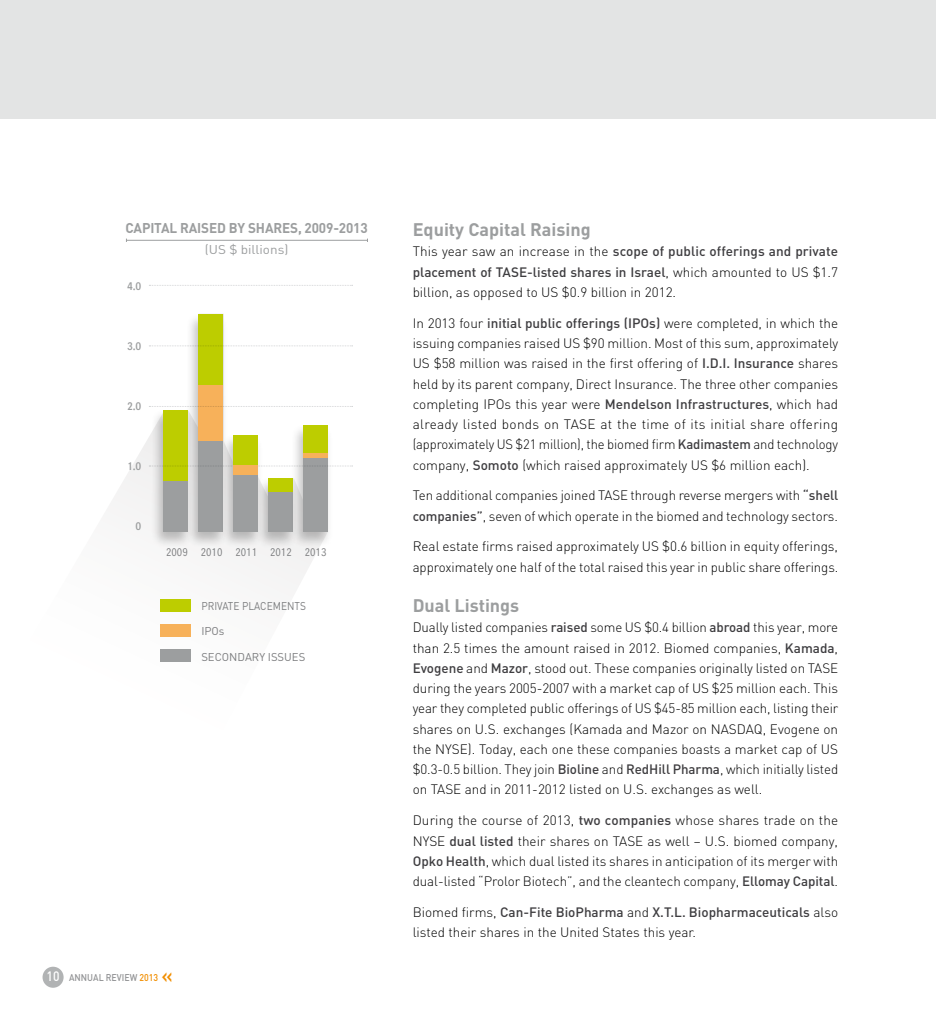
<style>
.page{position:relative;width:936px;height:1021px;background:#fff}
.page>*{position:absolute;margin:0;border:0;box-sizing:border-box;transform-origin:0 0}
.t1{font:700 18px "DIN";color:#9c9e9f}
.t2{font:700 14.1px "DIN";letter-spacing:-.01em;color:#9c9e9f;scale:.96 1}
.t3{font:14.1px "Eleganti";color:#7b7c7e;scale:.94 1}
.t4{font:500 14.1px "Eleganti";color:#9c9e9f;scale:.94 1}
.t5{font:300 13.5px/20.2px "DIN";letter-spacing:-.005em;color:#000;text-align:justify}
.t6{font:12.6px "DIN";color:#9c9e9f;scale:1.07 1}
.t7{font:11.25px "DIN";color:#7b7c7e}
.t8{font:11.25px "DIN";color:#7b7c7e;scale:.9 1}
.t9{font:500 9.75px "DIN";color:#929395;scale:.9 1}
.s1{font-size:13.5px;color:#fff}
.s2{color:#f18e00}
.s3{font-weight:500;color:#3e3d40}
</style>
<div class="page">
<div style="left:43px;top:966px;width:21px;height:21px;background:#b1b3b4;border-radius:50%"></div>
<div style="left:0;top:0;width:935px;height:119px;background:#e3e4e4"></div>
<svg style="left:113px;top:346px;width:215px;height:316px"></svg>
<div style="left:185px;top:312px;width:43px;height:236px;background:#000;opacity:.25"></div>
<div style="left:198px;top:314px;width:25px;height:217px;background:#bdcd00"></div>
<div style="left:198px;top:440px;width:25px;height:91px;background:#9c9e9f"></div>
<div style="left:198px;top:385px;width:25px;height:55px;background:#f7b15a"></div>
<div style="left:150px;top:409px;width:43px;height:139px;background:#000;opacity:.25"></div>
<div style="left:163px;top:410px;width:25px;height:121px;background:#bdcd00"></div>
<div style="left:163px;top:481px;width:25px;height:50px;background:#9c9e9f"></div>
<div style="left:255px;top:477px;width:43px;height:71px;background:#000;opacity:.25"></div>
<div style="left:269px;top:478px;width:24px;height:53px;background:#bdcd00"></div>
<div style="left:269px;top:491px;width:24px;height:40px;background:#9c9e9f"></div>
<div style="left:220px;top:433px;width:43px;height:115px;background:#000;opacity:.25"></div>
<div style="left:233px;top:435px;width:25px;height:96px;background:#bdcd00"></div>
<div style="left:233px;top:466px;width:25px;height:65px;background:#9c9e9f"></div>
<div style="left:290px;top:424px;width:43px;height:124px;background:#000;opacity:.25"></div>
<div style="left:303px;top:425px;width:25px;height:106px;background:#bdcd00"></div>
<div style="left:303px;top:456px;width:25px;height:75px;background:#9c9e9f"></div>
<svg style="left:149px;top:285px;width:203px;height:1px"></svg>
<svg style="left:149px;top:345px;width:203px;height:1px"></svg>
<svg style="left:149px;top:406px;width:203px;height:1px"></svg>
<svg style="left:149px;top:465px;width:203px;height:1px"></svg>
<div style="left:233px;top:466px;width:25px;height:9px;background:#f7b15a"></div>
<hr style="left:303px;top:453px;width:25px;height:4px;background:#f7b15a">
<div style="left:160px;top:649px;width:31px;height:12px;background:#9c9e9f"></div>
<div style="left:160px;top:624px;width:31px;height:12px;background:#f7b15a"></div>
<div style="left:160px;top:599px;width:31px;height:13px;background:#bdcd00"></div>
<hr style="left:126px;top:240px;width:241px;height:1px;background:#9c9e9f">
<p class="t2" style="left:125px;top:218px;width:254px">CAPITAL RAISED BY SHARES, 2009-2013</p>
<p class="t6" style="left:205px;top:241px;width:78px">)US $ billions(</p>
<p class="t4" style="left:127px;top:280px;width:17px">4.0</p>
<p class="t4" style="left:127px;top:340px;width:17px">3.0</p>
<p class="t4" style="left:127px;top:400px;width:17px">2.0</p>
<p class="t4" style="left:127px;top:460px;width:17px">1.0</p>
<p class="t4" style="left:135px;top:520px;width:8px">0</p>
<p class="t3" style="left:166px;top:546px;width:172px">2009 2010 2011 2012 2013</p>
<p class="t8" style="left:201px;top:598px;width:118px">PRIVATE PLACEMENTS</p>
<p class="t7" style="left:201px;top:624px;width:25px">IPOs</p>
<p class="t7" style="left:201px;top:649px;width:105px">SECONDARY ISSUES</p>
<p class="t9" style="left:47px;top:970px;width:125px"><span class="s1">10</span> ANNUAL REVIEW <span class="s2">2013</span></p>
<h1 class="t1" style="left:412px;top:218px;width:179px">Equity Capital Raising</h1>
<p class="t5" style="left:412px;top:241px;width:427px">This year saw an increase in the <span class="s3">scope of public offerings and private placement of TASE-listed shares in Israel</span>, which amounted to US $1.7 billion, as opposed to US $0.9 billion in 2012.</p>
<p class="t5" style="left:412px;top:312px;width:427px">In 2013 four <span class="s3">initial public offerings (IPOs)</span> were completed, in which the issuing companies raised US $90 million. Most of this sum, approximately US $58 million was raised in the first offering of <span class="s3">I.D.I. Insurance</span> shares held by its parent company, Direct Insurance. The three other companies completing IPOs this year were <span class="s3">Mendelson Infrastructures</span>, which had already listed bonds on TASE at the time of its initial share offering (approximately US $21 million), the biomed firm <span class="s3">Kadimastem</span> and technology company, <span class="s3">Somoto</span> (which raised approximately US $6 million each).</p>
<p class="t5" style="left:412px;top:485px;width:427px">Ten additional companies joined TASE through reverse mergers with <span class="s3">“shell companies”</span>, seven of which operate in the biomed and technology sectors.</p>
<p class="t5" style="left:412px;top:536px;width:427px">Real estate firms raised approximately US $0.6 billion in equity offerings, approximately one half of the total raised this year in public share offerings.</p>
<h1 class="t1" style="left:412px;top:594px;width:108px">Dual Listings</h1>
<p class="t5" style="left:412px;top:617px;width:427px">Dually listed companies <span class="s3">raised</span> some US $0.4 billion <span class="s3">abroad</span> this year, more than 2.5 times the amount raised in 2012. Biomed companies, <span class="s3">Kamada</span>, <span class="s3">Evogene</span> and <span class="s3">Mazor</span>, stood out. These companies originally listed on TASE during the years 2005-2007 with a market cap of US $25 million each. This year they completed public offerings of US $45-85 million each, listing their shares on U.S. exchanges (Kamada and Mazor on NASDAQ, Evogene on the NYSE). Today, each one these companies boasts a market cap of US $0.3-0.5 billion. They join <span class="s3">Bioline</span> and <span class="s3">RedHill Pharma</span>, which initially listed on TASE and in 2011-2012 listed on U.S. exchanges as well.</p>
<p class="t5" style="left:412px;top:810px;width:427px">During the course of 2013, <span class="s3">two companies</span> whose shares trade on the NYSE <span class="s3">dual listed</span> their shares on TASE as well – U.S. biomed company, <span class="s3">Opko Health</span>, which dual listed its shares in anticipation of its merger with dual-listed “Prolor Biotech”, and the cleantech company, <span class="s3">Ellomay Capital</span>.</p>
<p class="t5" style="left:412px;top:901px;width:427px">Biomed firms, <span class="s3">Can-Fite BioPharma</span> and <span class="s3">X.T.L. Biopharmaceuticals</span> also listed their shares in the United States this year.</p>
</div>
